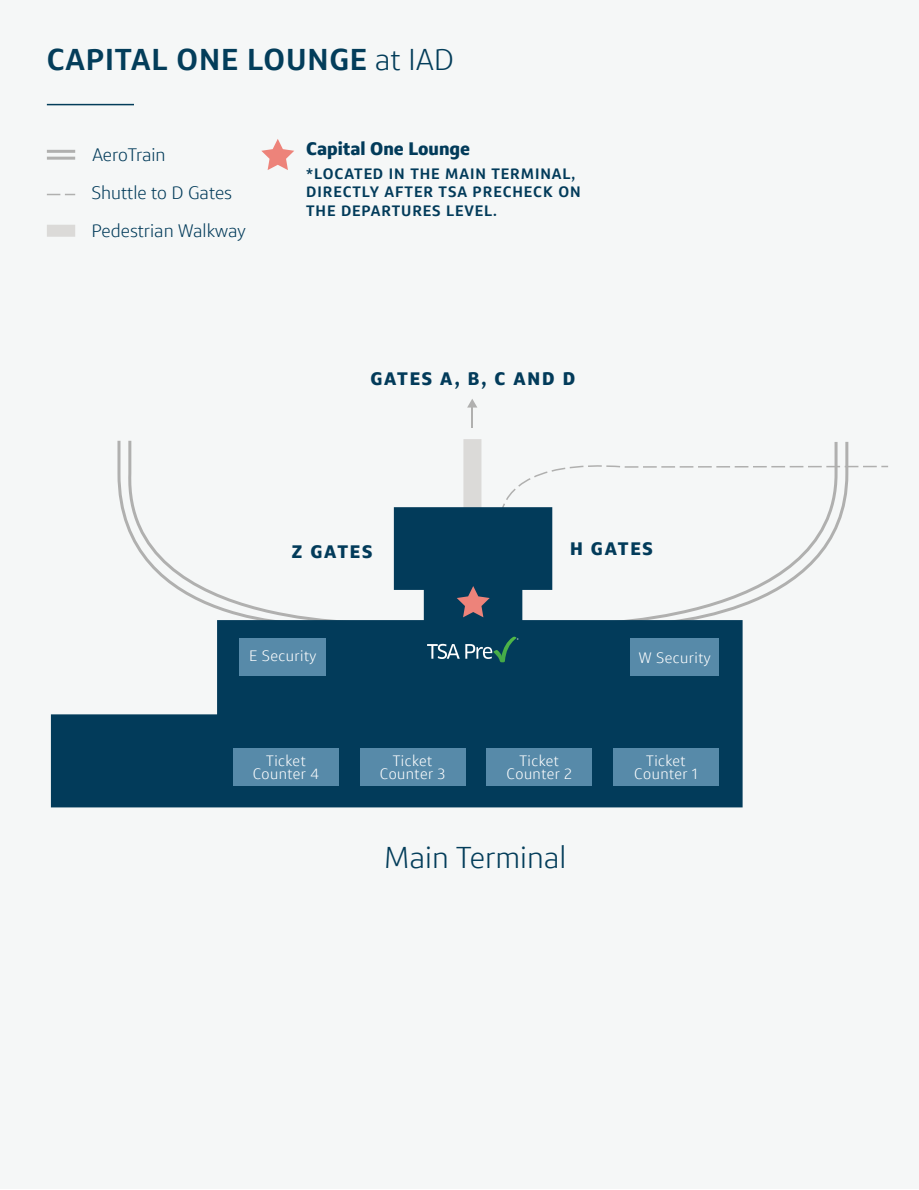
<style>
.page{position:relative;width:919px;height:1190px;background:#fff}
.page>*{position:absolute;margin:0;border:0;box-sizing:border-box;transform-origin:0 0}
.t1{font:600 30px "Optimist";letter-spacing:.03em;color:#033d5a}
.t2{font:300 30px "Optimist";color:#033d5a}
.t3{font:300 18px/38px "Optimist";color:#023b5a}
.t4{font:700 18px "Optimist";color:#023b5a}
.t5{font:700 18px "Optimist";letter-spacing:.1em;color:#023b5a}
.t6{font:700 18px "Optimist";letter-spacing:.05em;color:#023b5a}
.t7{font:300 15px/13.5px "Optimist";letter-spacing:.03em;color:#fff;text-align:center}
.t8{font:600 15px/18px "Optimist";letter-spacing:.06em;color:#023b5a}
.s1{font-weight:300}
</style>
<div class="page">
<div style="left:0;top:0;width:918px;height:1188px;background:#f5f7f7"></div>
<svg style="left:128px;top:440px;width:7px;height:67px"></svg>
<hr style="left:47px;top:104px;width:87px;height:1px;background:#033d5a">
<svg style="left:502px;top:442px;width:385px;height:186px"></svg>
<div style="left:463px;top:439px;width:18px;height:102px;background:#dbdad8"></div>
<svg style="left:51px;top:507px;width:691px;height:300px;fill:#023b5a"></svg>
<svg style="left:427px;top:637px;width:91px;height:25px;background:#295d6f"></svg>
<svg style="left:456px;top:586px;width:33px;height:31px"></svg>
<svg style="left:261px;top:139px;width:33px;height:31px"></svg>
<svg style="left:47px;top:194px;width:28px;height:1px"></svg>
<svg style="left:467px;top:399px;width:10px;height:28px"></svg>
<div style="left:47px;top:225px;width:28px;height:12px;background:#dbdad8"></div>
<hr style="left:47px;top:150px;width:28px;height:3px;background:#b0b0af">
<hr style="left:47px;top:157px;width:28px;height:3px;background:#b0b0af">
<div style="left:233px;top:748px;width:106px;height:37px;background:#578aa9"></div>
<div style="left:359px;top:748px;width:106px;height:37px;background:#578aa9"></div>
<div style="left:486px;top:748px;width:105px;height:37px;background:#578aa9"></div>
<div style="left:612px;top:748px;width:106px;height:37px;background:#578aa9"></div>
<div style="left:239px;top:638px;width:87px;height:37px;background:#578aa9"></div>
<div style="left:630px;top:638px;width:88px;height:37px;background:#578aa9"></div>
<h1 class="t1" style="left:47px;top:42px;width:408px">CAPITAL ONE LOUNGE <span class="s1">at IAD</span></h1>
<p class="t3" style="left:91px;top:136px;width:155px">AeroTrain<br>Shuttle to D Gates<br>Pedestrian Walkway</p>
<p class="t4" style="left:306px;top:139px;width:165px">Capital One Lounge</p>
<p class="t8" style="left:306px;top:165px;width:276px">*LOCATED IN THE MAIN TERMINAL,<br>DIRECTLY AFTER TSA PRECHECK ON<br>THE DEPARTURES LEVEL.</p>
<p class="t5" style="left:370px;top:368px;width:206px">GATES A, B, C AND D</p>
<p class="t6" style="left:291px;top:541px;width:82px">Z GATES</p>
<p class="t6" style="left:570px;top:538px;width:84px">H GATES</p>
<p class="t7" style="left:249px;top:649px;width:69px">E Security</p>
<p class="t7" style="left:638px;top:651px;width:74px">W Security</p>
<p class="t7" style="left:252px;top:754px;width:68px">Ticket<br>Counter 4</p>
<p class="t7" style="left:379px;top:754px;width:67px">Ticket<br>Counter 3</p>
<p class="t7" style="left:506px;top:754px;width:67px">Ticket<br>Counter 2</p>
<h1 class="t2" style="left:384px;top:840px;width:183px">Main Terminal</h1>
<p class="t7" style="left:634px;top:754px;width:65px">Ticket<br>Counter 1</p>
</div>
